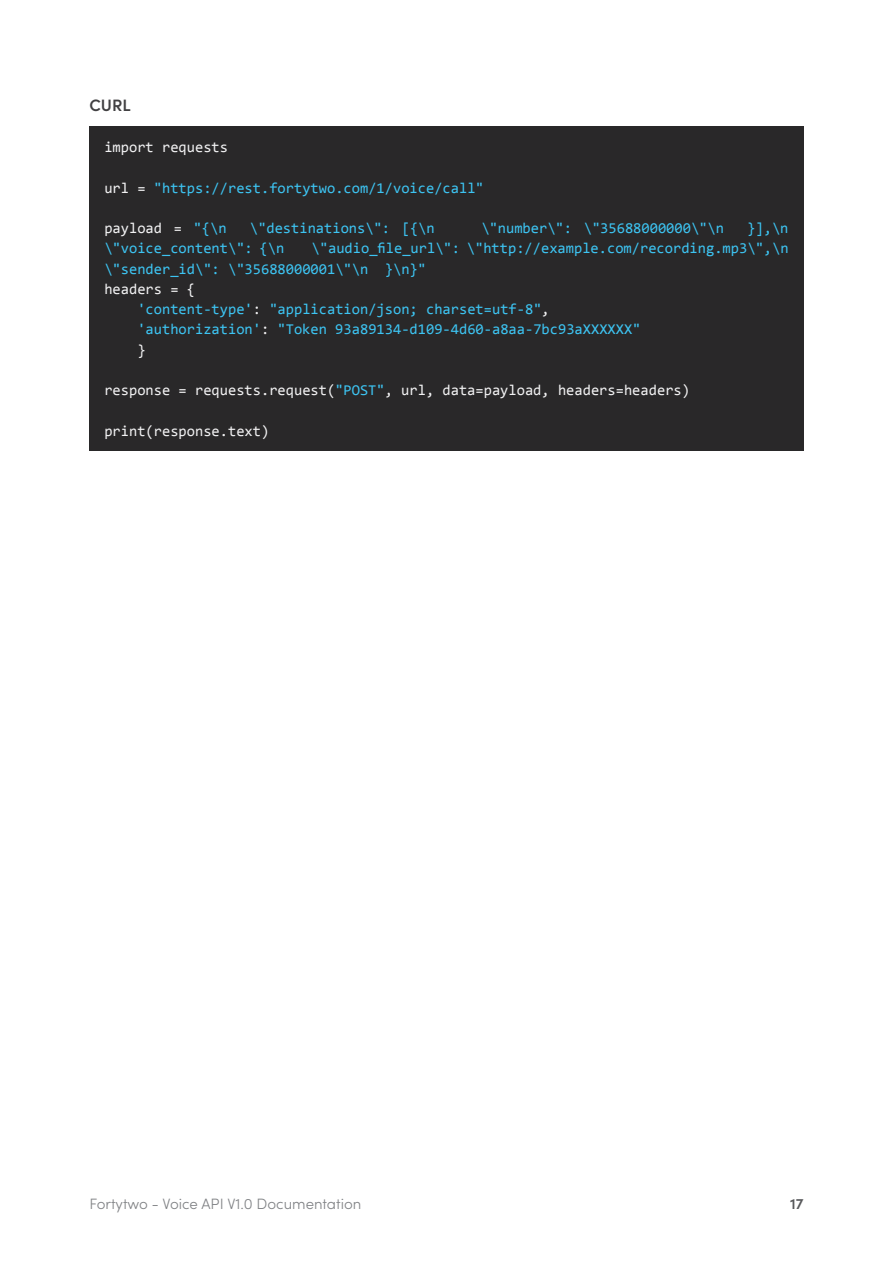
<style>
.page{position:relative;width:893px;height:1263px;background:#fff}
.page>*{position:absolute;margin:0;border:0;box-sizing:border-box;transform-origin:0 0}
.t1{font:600 16.5px "Sofia Pro";color:#414042}
.t2{font:15px/20.2px "Consolas";color:#3dc4f2}
.t3{font:15px "Consolas";color:#f1f1f2}
.t4{font:300 15px "Sofia Pro";color:#808285}
.t5{font:600 15px "Sofia Pro";color:#58595b}
.s1{color:#f1f1f2}
.s2{color:#3dc4f2}
</style>
<div class="page">
<div style="left:89px;top:126px;width:714px;height:325px;background:#292829"></div>
<p class="t1" style="left:89px;top:93px;width:43px">CURL</p>
<p class="t3" style="left:104px;top:138px;width:125px">import requests</p>
<p class="t2" style="left:104px;top:177px;width:381px"><span class="s1">url =</span> "https://rest.fortytwo.com/1/voice/call"</p>
<p class="t3" style="left:104px;top:219px;width:124px">payload = <span class="s2">"{\n</span></p>
<p class="t2" style="left:250px;top:217px;width:186px">\"destinations\": [{\n</p>
<p class="t2" style="left:481px;top:217px;width:244px">\"number\": \"35688000000\"\n</p>
<p class="t2" style="left:747px;top:217px;width:43px">}],\n</p>
<p class="t2" style="left:104px;top:238px;width:181px">\"voice_content\": {\n</p>
<p class="t2" style="left:104px;top:238px;width:686px;text-indent:207px">\"audio_file_url\": \"http://example.com/recording.mp3\",\n \"sender_id\": \"35688000001\"\n }\n}"</p>
<p class="t2" style="left:137px;top:278px;width:505px;text-indent:-33px"><span class="s1">headers = {<br></span>'content-type'<span class="s1">:</span> "application/json; charset=utf-8"<span class="s1">, </span>'authorization'<span class="s1">:</span> "Token 93a89134-d109-4d60-a8aa-7bc93aXXXXXX" <span class="s1">}</span></p>
<p class="t3" style="left:104px;top:381px;width:587px">response = requests.request(<span class="s2">"POST"</span>, url, data=payload, headers=headers)</p>
<p class="t3" style="left:104px;top:421px;width:167px">print(response.text)</p>
<p class="t4" style="left:89px;top:1193px;width:273px">Fortytwo - Voice API V1.0 Documentation</p>
<p class="t5" style="left:790px;top:1192px;width:15px">17</p>
</div>
